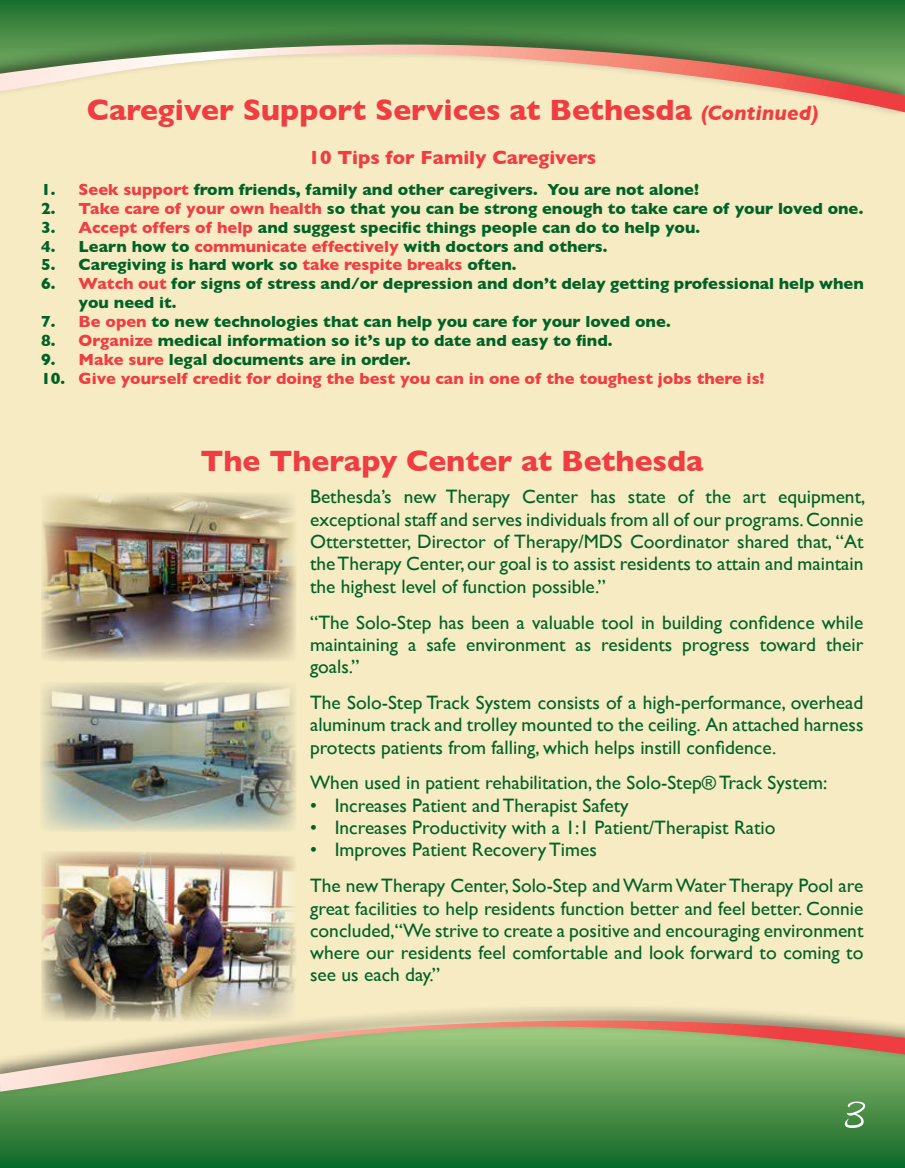
<style>
.page{position:relative;width:905px;height:1168px;background:#fff}
.page>*{position:absolute;margin:0;border:0;box-sizing:border-box;transform-origin:0 0}
.t1{font:51px "Amienne";color:#fff}
.t2{font:700 30px "Gill Sans";color:#ef3d42}
.t3{font:19.35px/22.4px "Gill Sans";color:#006225;text-align:justify}
.t4{font:700 19.35px "Gill Sans";color:#ef3d42}
.t5{font:700 16.35px/18.9px "Gill Sans";color:#006225}
.t6{font:700 16.35px "Gill Sans";color:#ef3d42}
.s1{font-style:italic;font-size:21px}
.s2{color:#ef3d42}
.s3{color:#006225}
</style>
<div class="page">
<div style="left:0;top:0;width:904px;height:1168px;background:#f6ebc3"></div>
<svg style="left:0;top:1097px;width:904px;height:71px;background:#337f3c"></svg>
<svg style="left:0;top:0;width:904px;height:27px;background:#2c7a37"></svg>
<div style="left:0;top:1003px;width:904px;height:94px;background:#000;opacity:.5"></div>
<svg style="left:0;top:1011px;width:904px;height:80px;background:#a5b47e"></svg>
<div style="left:0;top:27px;width:904px;height:91px;background:#000;opacity:.5"></div>
<svg style="left:0;top:40px;width:904px;height:72px"></svg>
<img style="left:41px;top:493px;width:255px;height:168px">
<img style="left:41px;top:851px;width:255px;height:171px">
<img style="left:40px;top:682px;width:256px;height:149px">
<h2 class="t2" style="left:87px;top:86px;width:733px">Caregiver Support Services at Bethesda <span class="s1">(Continued)</span></h2>
<p class="t4" style="left:308px;top:142px;width:289px">10 Tips for Family Caregivers</p>
<p class="t5" style="left:41px;top:180px;width:659px">1. <span class="s2">Seek support</span> from friends, family and other caregivers. You are not alone!</p>
<p class="t5" style="left:41px;top:199px;width:823px">2. <span class="s2">Take care of your own health</span> so that you can be strong enough to take care of your loved one.</p>
<p class="t5" style="left:41px;top:217px;width:660px">3. <span class="s2">Accept offers of help</span> and suggest specific things people can do to help you.</p>
<p class="t5" style="left:41px;top:236px;width:568px">4. Learn how to <span class="s2">communicate effectively</span> with doctors and others.</p>
<p class="t5" style="left:41px;top:255px;width:477px">5. Caregiving is hard work so <span class="s2">take respite breaks</span> often.</p>
<p class="t5" style="left:79px;top:274px;width:786px;text-indent:-38px">6. <span class="s2">Watch out</span> for signs of stress and/or depression and don’t delay getting professional help when you need it.</p>
<p class="t5" style="left:41px;top:312px;width:631px">7. <span class="s2">Be open</span> to new technologies that can help you care for your loved one.</p>
<p class="t5" style="left:41px;top:331px;width:573px">8. <span class="s2">Organize</span> medical information so it’s up to date and easy to find.</p>
<p class="t5" style="left:41px;top:349px;width:371px">9. <span class="s2">Make sure</span> legal documents are in order.</p>
<p class="t6" style="left:41px;top:365px;width:725px"><span class="s3">10.</span> Give yourself credit for doing the best you can in one of the toughest jobs there is!</p>
<h2 class="t2" style="left:200px;top:437px;width:504px">The Therapy Center at Bethesda</h2>
<p class="t3" style="left:310px;top:485px;width:557px">Bethesda’s new Therapy Center has state of the art equipment, exceptional staff and serves individuals from all of our programs. Connie Otterstetter, Director of Therapy/MDS Coordinator shared that, “At the Therapy Center, our goal is to assist residents to attain and maintain the highest level of function possible.”</p>
<p class="t3" style="left:310px;top:611px;width:555px">“The Solo-Step has been a valuable tool in building confidence while maintaining a safe environment as residents progress toward their goals.”</p>
<p class="t3" style="left:310px;top:691px;width:555px">The Solo-Step Track System consists of a high-performance, overhead aluminum track and trolley mounted to the ceiling. An attached harness protects patients from falling, which helps instill confidence.</p>
<p class="t3" style="left:310px;top:771px;width:519px">When used in patient rehabilitation, the Solo-Step® Track System:</p>
<p class="t3" style="left:310px;top:794px;width:320px">• Increases Patient and Therapist Safety</p>
<p class="t3" style="left:310px;top:816px;width:467px">• Increases Productivity with a 1:1 Patient/Therapist Ratio</p>
<p class="t3" style="left:310px;top:832px;width:555px;line-height:35.8px">• Improves Patient Recovery Times<br>The new Therapy Center, Solo-Step and Warm Water Therapy Pool are</p>
<p class="t3" style="left:310px;top:896px;width:555px">great facilities to help residents function better and feel better. Connie concluded,“We strive to create a positive and encouraging environment where our residents feel comfortable and look forward to coming to see us each day.”</p>
<h1 class="t1" style="left:844px;top:1092px;width:22px">3</h1>
</div>
